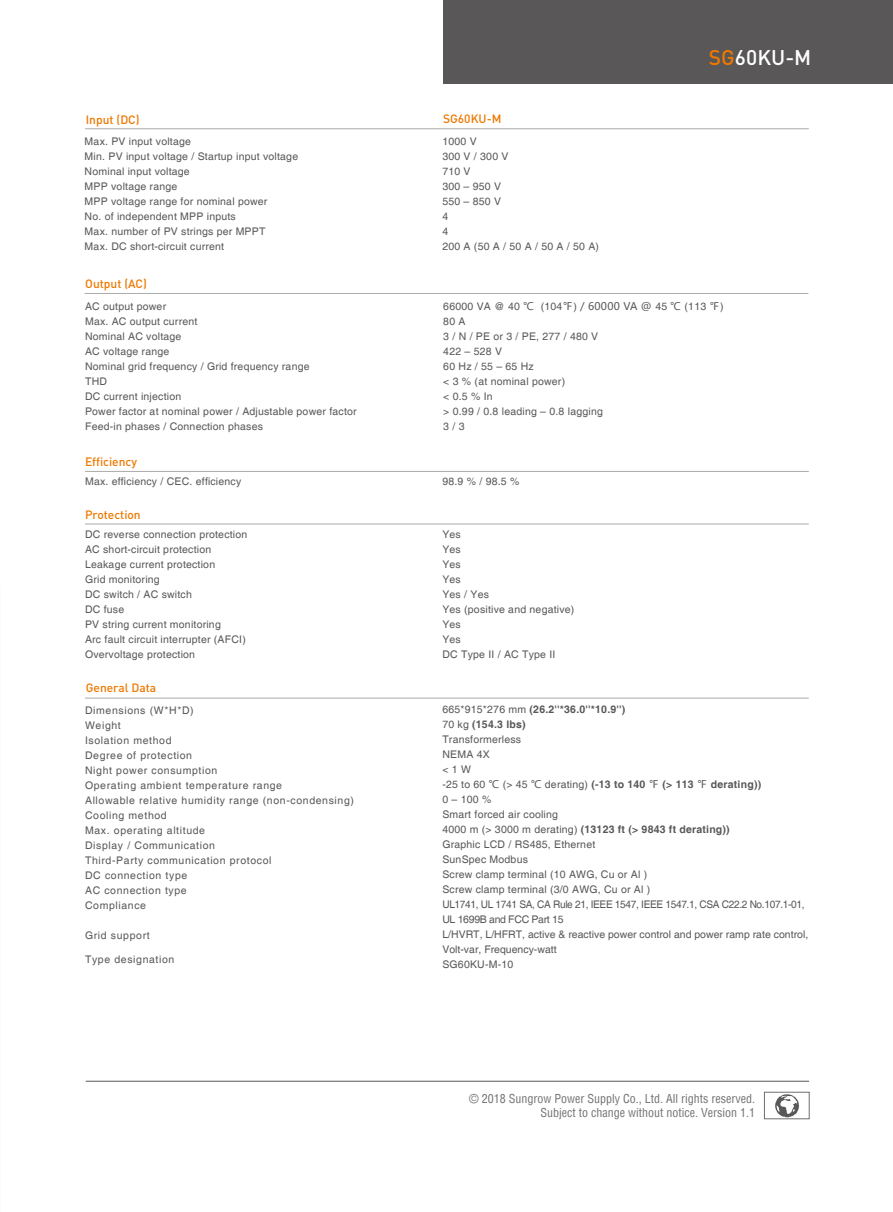
<style>
.page{position:relative;width:893px;height:1212px;background:#fff}
.page>*{position:absolute;margin:0;border:0;box-sizing:border-box;transform-origin:0 0}
.t1{font:500 21px "DIN";color:#fff}
.t2{font:condensed 12px/14.4px "Helvetica";color:#727171;text-align:right}
.t3{font:500 12px "DIN";color:#ee7800}
.t4{font:10.5px/15px "Helvetica";letter-spacing:.02em;color:#595757}
.t5{font:10.5px/15px "Helvetica";letter-spacing:.06em;color:#595757}
.s1{color:#ee7800}
.s2{font-family:"Microsoft Ya Hei"}
.s3{font-weight:700}
</style>
<div class="page">
<hr style="left:86px;top:1081px;width:723px;height:1px;background:#595757">
<img style="left:775px;top:1094px;width:24px;height:23px">
<div style="left:764px;top:1092px;width:45px;height:27px;border:1px solid #6e6e70"></div>
<div style="left:443px;top:0;width:450px;height:84px;background:#595757"></div>
<hr style="left:85px;top:698px;width:724px;height:1px;background:#aaabab">
<hr style="left:85px;top:293px;width:723px;height:1px;background:#aaabab">
<hr style="left:85px;top:471px;width:724px;height:1px;background:#aaabab">
<hr style="left:85px;top:524px;width:724px;height:1px;background:#aaabab">
<hr style="left:85px;top:129px;width:724px;height:1px;background:#aaabab">
<p class="t3" style="left:86px;top:112px;width:55px">Input (DC)</p>
<p class="t4" style="left:85px;top:134px;width:215px">Max. PV input voltage<br>Min. PV input voltage / Startup input voltage<br>Nominal input voltage<br>MPP voltage range<br>MPP voltage range for nominal power<br>No. of independent MPP inputs<br>Max. number of PV strings per MPPT<br>Max. DC short-circuit current</p>
<p class="t3" style="left:85px;top:276px;width:63px">Output (AC)</p>
<p class="t3" style="left:443px;top:111px;width:60px">SG60KU-M</p>
<p class="t4" style="left:442px;top:134px;width:158px">1000 V<br>300 V / 300 V<br>710 V<br>300 – 950 V<br>550 – 850 V<br>4<br>4<br>200 A (50 A / 50 A / 50 A / 50 A)</p>
<h1 class="t1" style="left:709px;top:44px;width:104px"><span class="s1">SG</span>60KU-M</h1>
<p class="t4" style="left:85px;top:299px;width:273px">AC output power<br>Max. AC output current<br>Nominal AC voltage<br>AC voltage range<br>Nominal grid frequency / Grid frequency range<br>THD<br>DC current injection<br>Power factor at nominal power / Adjustable power factor<br>Feed-in phases / Connection phases</p>
<p class="t4" style="left:443px;top:299px;width:282px">66000 VA @ 40 <span class="s2">℃</span> (104<span class="s2">℉</span>) <span class="s2">/ 60000 VA @</span> 45 <span class="s2">℃</span> (113 <span class="s2">℉</span>)<br>80 A<br>3 / N / PE or 3 / PE, 277 / 480 V<br>422 – 528 V<br>60 Hz / 55 – 65 Hz<br>&lt; 3 % (at nominal power)<br>&lt; 0.5 % In<br>&gt; 0.99 / 0.8 leading – 0.8 lagging<br>3 / 3</p>
<p class="t3" style="left:85px;top:454px;width:53px">Efficiency</p>
<p class="t4" style="left:85px;top:474px;width:158px">Max. efficiency / CEC. efficiency</p>
<p class="t4" style="left:442px;top:474px;width:79px">98.9 % / 98.5 %</p>
<p class="t3" style="left:85px;top:507px;width:57px">Protection</p>
<p class="t4" style="left:85px;top:527px;width:164px">DC reverse connection protection<br>AC short-circuit protection<br>Leakage current protection<br>Grid monitoring<br>DC switch / AC switch<br>DC fuse<br>PV string current monitoring<br>Arc fault circuit interrupter (AFCI)<br>Overvoltage protection</p>
<p class="t4" style="left:442px;top:527px;width:134px">Yes<br>Yes<br>Yes<br>Yes<br>Yes / Yes<br>Yes (positive and negative)<br>Yes<br>Yes<br>DC Type II / AC Type II</p>
<p class="t3" style="left:86px;top:680px;width:72px">General Data</p>
<p class="t5" style="left:85px;top:703px;width:270px">Dimensions (W*H*D)<br>Weight<br>Isolation method<br>Degree of protection<br>Night power consumption<br>Operating ambient temperature range<br>Allowable relative humidity range (non-condensing)<br>Cooling method<br>Max. operating altitude<br>Display / Communication<br>Third-Party communication protocol<br>DC connection type<br>AC connection type<br>Compliance</p>
<p class="t5" style="left:85px;top:928px;width:66px">Grid support</p>
<p class="t5" style="left:85px;top:952px;width:91px">Type designation</p>
<p class="t4" style="left:442px;top:702px;width:367px">665*915*276 mm <span class="s3">(26.2''*36.0''*10.9'')<br></span>70 kg <span class="s3">(154.3 lbs)<br></span>Transformerless<br>NEMA 4X<br>&lt; 1 W<br>-25 to 60 <span class="s2">℃</span> (&gt; 45 <span class="s2">℃</span> derating) <span class="s3">(-13 to 140</span> <span class="s2">℉</span> <span class="s3">(&gt; 113</span> <span class="s2">℉</span> <span class="s3">derating))<br></span>0 – 100 %<br>Smart forced air cooling<br>4000 m (&gt; 3000 m derating) <span class="s3">(13123 ft (&gt; 9843 ft derating))<br></span>Graphic LCD / RS485, Ethernet<br>SunSpec Modbus<br>Screw clamp terminal (10 AWG, Cu or Al )<br>Screw clamp terminal (3/0 AWG, Cu or Al )<br>UL1741, UL 1741 SA, CA Rule 21, IEEE 1547, IEEE 1547.1, CSA C22.2 No.107.1-01,<br>UL 1699B and FCC Part 15<br>L/HVRT, L/HFRT, active &amp; reactive power control and power ramp rate control,<br>Volt-var, Frequency-watt<br>SG60KU-M-10</p>
<p class="t2" style="left:469px;top:1091px;width:287px">© 2018 Sungrow Power Supply Co., Ltd. All rights reserved.<br>Subject to change without notice. Version 1.1</p>
</div>
